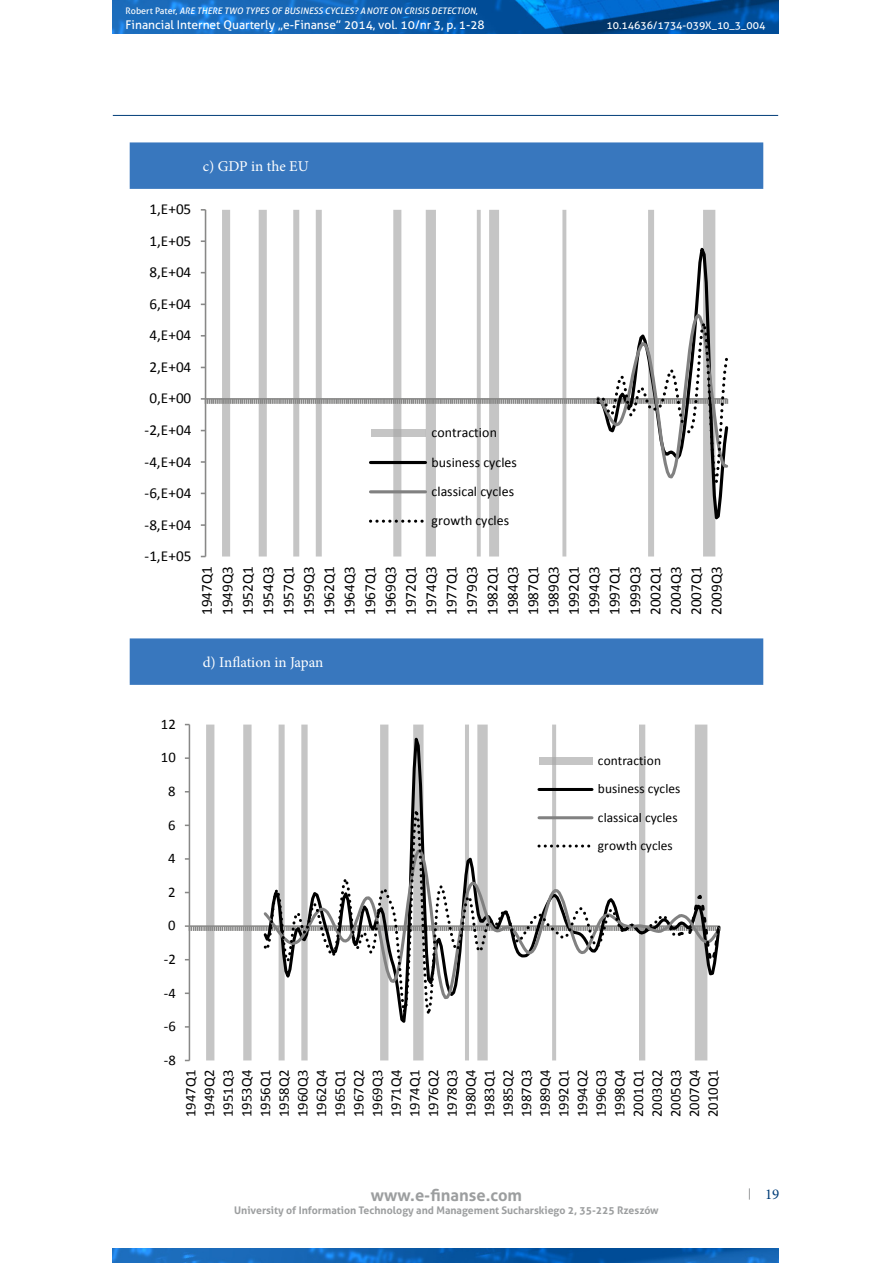
<style>
.page{position:relative;width:893px;height:1263px;background:#fff}
.page>*{position:absolute;margin:0;border:0;box-sizing:border-box;transform-origin:0 0}
.t1{font:700 16.5px "Aller";color:#9c9e9f}
.t2{font:15.15px/20.4px "Calibri";letter-spacing:-.005em;color:#000;text-align:justify}
.t3{font:15px "Minion Pro";color:#fff}
.t4{font:15px "Minion Pro";color:#003d78}
.t5{font:14.7px/18.6px "Calibri";letter-spacing:.01em;color:#000;text-align:justify}
.t6{font:13.95px/29.2px "Calibri";letter-spacing:.005em;color:#000}
.t7{font:13.35px/28.3px "Calibri";letter-spacing:.005em;color:#000}
.t8{font:12px "Aller";color:#fff}
.t9{font:700 10.5px "Aller";color:#9c9e9f}
.t10{font:10.5px "Aller";color:#fff}
.t11{font:italic 9px "Aller";color:#fff}
.s1{font-style:normal}
</style>
<div class="page">
<img style="left:113px;top:0;width:665px;height:33px">
<img style="left:113px;top:1248px;width:665px;height:15px">
<hr style="left:113px;top:115px;width:665px;height:1px;background:#003d78">
<div style="left:130px;top:143px;width:632px;height:45px;background:#3877be"></div>
<hr style="left:130px;top:142px;width:633px;height:2px;background:#3877be">
<hr style="left:762px;top:144px;width:1px;height:43px;background:#3877be">
<hr style="left:130px;top:187px;width:633px;height:2px;background:#3877be">
<svg style="left:222px;top:210px;width:493px;height:346px"></svg>
<hr style="left:205px;top:210px;width:1px;height:346px;background:#888887">
<svg style="left:201px;top:238px;width:528px;height:288px"></svg>
<div style="left:130px;top:639px;width:632px;height:45px;background:#3877be"></div>
<hr style="left:130px;top:638px;width:633px;height:2px;background:#3877be">
<hr style="left:762px;top:640px;width:1px;height:43px;background:#3877be">
<hr style="left:130px;top:683px;width:633px;height:2px;background:#3877be">
<svg style="left:206px;top:724px;width:501px;height:336px"></svg>
<hr style="left:189px;top:724px;width:1px;height:336px;background:#888887">
<svg style="left:261px;top:724px;width:423px;height:303px"></svg>
<svg style="left:261px;top:789px;width:422px;height:242px"></svg>
<svg style="left:185px;top:891px;width:536px;height:86px"></svg>
<div style="left:539px;top:757px;width:53px;height:8px;background:#a7a7a7;opacity:.65"></div>
<hr style="left:539px;top:788px;width:53px;height:3px;background:#000">
<hr style="left:539px;top:816px;width:53px;height:3px;background:#818181">
<svg style="left:539px;top:844px;width:53px;height:3px"></svg>
<p class="t11" style="left:126px;top:5px;width:354px"><span class="s1">Robert Pater,</span> ARE THERE TWO TYPES OF BUSINESS CYCLES? A NOTE ON CRISIS DETECTION<span class="s1">,</span></p>
<p class="t8" style="left:126px;top:17px;width:361px">Financial Internet Quarterly „e-Finanse” 2014, vol. 10/nr 3, p. 1-28</p>
<p class="t2" style="left:149px;top:199px;width:43px">1,E+05</p>
<p class="t2" style="left:149px;top:231px;width:43px">1,E+05</p>
<p class="t2" style="left:149px;top:262px;width:43px">8,E+04</p>
<p class="t2" style="left:149px;top:294px;width:43px">6,E+04</p>
<p class="t2" style="left:149px;top:325px;width:43px">4,E+04</p>
<p class="t2" style="left:149px;top:357px;width:43px">2,E+04</p>
<p class="t2" style="left:149px;top:388px;width:43px">0,E+00</p>
<p class="t2" style="left:145px;top:420px;width:48px">-2,E+04</p>
<p class="t2" style="left:145px;top:451px;width:48px">-4,E+04</p>
<p class="t2" style="left:145px;top:483px;width:48px">-6,E+04</p>
<p class="t2" style="left:145px;top:514px;width:48px">-8,E+04</p>
<p class="t2" style="left:145px;top:546px;width:48px">-1,E+05</p>
<p class="t3" style="left:203px;top:156px;width:107px">c) GDP in the EU</p>
<p class="t6" style="left:432px;top:418px;width:87px">contraction business cycles classical cycles growth cycles</p>
<p class="t10" style="left:606px;top:19px;width:160px">10.14636/1734-039X_10_3_004</p>
<p class="t2" style="left:197px;top:615px;width:51px;rotate:-90deg">1947Q1<br>1949Q3<br>1952Q1<br>1954Q3<br>1957Q1<br>1959Q3<br>1962Q1<br>1964Q3<br>1967Q1<br>1969Q3<br>1972Q1<br>1974Q3<br>1977Q1<br>1979Q3<br>1982Q1<br>1984Q3<br>1987Q1<br>1989Q3<br>1992Q1<br>1994Q3<br>1997Q1<br>1999Q3<br>2002Q1<br>2004Q3<br>2007Q1<br>2009Q3</p>
<p class="t3" style="left:203px;top:652px;width:122px">d) Inflation in Japan</p>
<p class="t5" style="left:161px;top:715px;width:16px">12</p>
<p class="t5" style="left:161px;top:748px;width:16px">10</p>
<p class="t5" style="left:168px;top:782px;width:9px">8</p>
<p class="t5" style="left:168px;top:815px;width:9px">6</p>
<p class="t5" style="left:168px;top:849px;width:9px">4</p>
<p class="t5" style="left:168px;top:883px;width:9px">2</p>
<p class="t5" style="left:168px;top:916px;width:9px">0</p>
<p class="t5" style="left:164px;top:950px;width:13px">-2</p>
<p class="t5" style="left:164px;top:983px;width:13px">-4</p>
<p class="t5" style="left:164px;top:1017px;width:13px">-6</p>
<p class="t5" style="left:164px;top:1051px;width:13px">-8</p>
<p class="t7" style="left:598px;top:746px;width:84px">contraction business cycles classical cycles growth cycles</p>
<p class="t5" style="left:182px;top:1117px;width:49px;rotate:-90deg">1947Q1<br>1949Q2<br>1951Q3<br>1953Q4<br>1956Q1<br>1958Q2<br>1960Q3<br>1962Q4<br>1965Q1<br>1967Q2<br>1969Q3<br>1971Q4<br>1974Q1<br>1976Q2<br>1978Q3<br>1980Q4<br>1983Q1<br>1985Q2<br>1987Q3<br>1989Q4<br>1992Q1<br>1994Q2<br>1996Q3<br>1998Q4<br>2001Q1<br>2003Q2<br>2005Q3<br>2007Q4<br>2010Q1</p>
<p class="t1" style="left:371px;top:1184px;width:153px">www.e-finanse.com</p>
<p class="t9" style="left:234px;top:1204px;width:426px">University of Information Technology and Management Sucharskiego 2, 35-225 Rzeszów</p>
<p class="t4" style="left:765px;top:1184px;width:16px">19</p>
</div>
